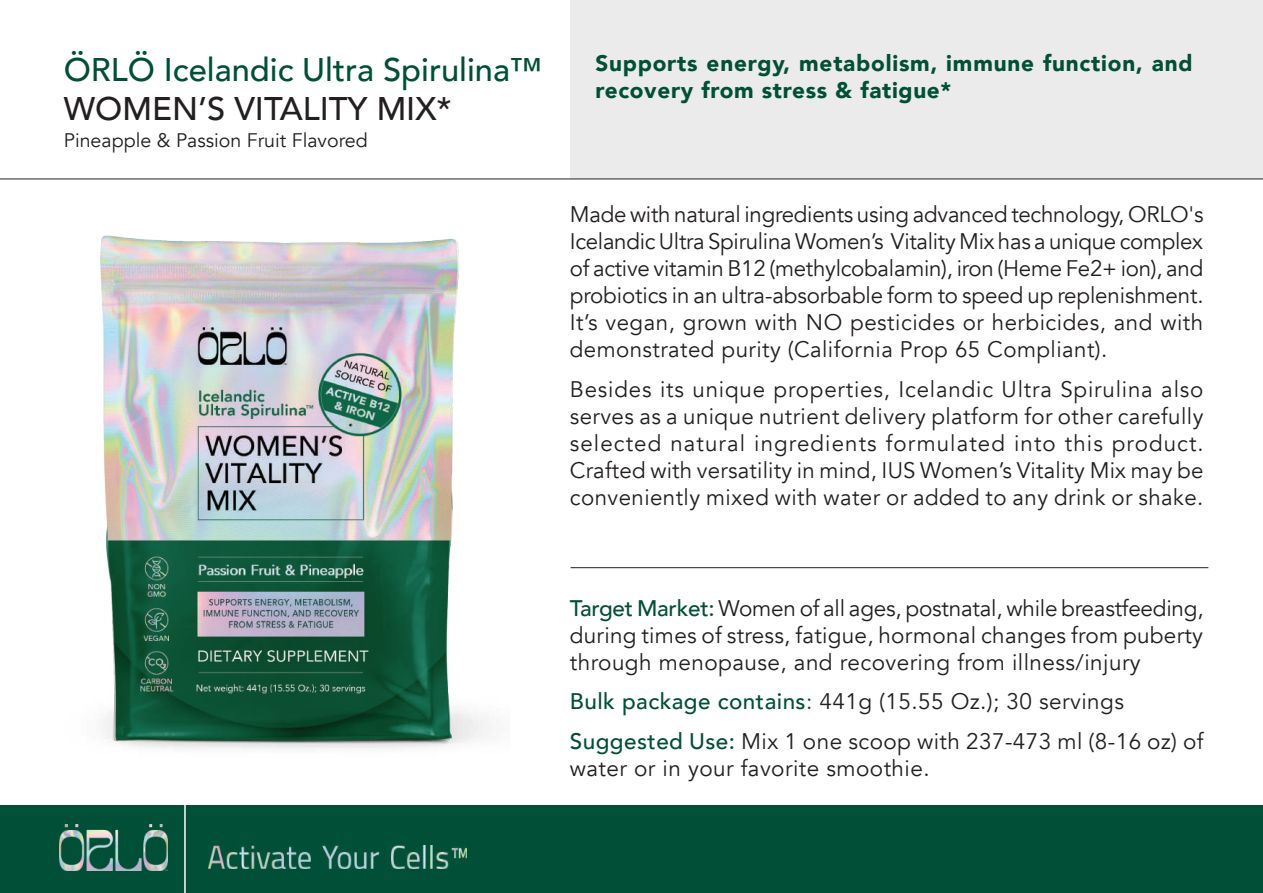
<style>
.page{position:relative;width:1263px;height:893px;background:#fff}
.page>*{position:absolute;margin:0;border:0;box-sizing:border-box;transform-origin:0 0}
.t1{font:500 32.7px "Avenir";color:#004f36}
.t2{font:500 32.7px "Avenir";color:#231f20}
.t3{font:22.5px/27px "Avenir";letter-spacing:.02em;color:#231f20;text-align:justify}
.t4{font:900 22.5px/27px "Avenir";letter-spacing:.035em;color:#004f36}
.t5{font:19.65px "Avenir";color:#231f20}
.s1{font-weight:500;color:#004f36}
.s2{color:#004f36}
</style>
<div class="page">
<div style="left:570px;top:0;width:693px;height:179px;background:#ebebeb"></div>
<hr style="left:570px;top:567px;width:638px;height:1px;background:#231f20">
<img style="left:100px;top:235px;width:393px;height:514px">
<hr style="left:0;top:179px;width:1263px;height:1px;background:#231f20">
<div style="left:0;top:806px;width:1263px;height:87px;background:#004f36"></div>
<img style="left:60px;top:825px;width:108px;height:45px">
<hr style="left:184px;top:801px;width:2px;height:92px;background:#fff">
<img style="left:208px;top:846px;width:258px;height:22px">
<h1 class="t1" style="left:64px;top:42px;width:480px">ÖRLÖ Icelandic Ultra Spirulina™</h1>
<h1 class="t2" style="left:64px;top:81px;width:389px">WOMEN’S VITALITY MIX*</h1>
<p class="t5" style="left:64px;top:128px;width:305px">Pineapple &amp; Passion Fruit Flavored</p>
<p class="t4" style="left:595px;top:49px;width:599px">Supports energy, metabolism, immune function, and recovery from stress &amp; fatigue*</p>
<p class="t3" style="left:570px;top:202px;width:635px">Made with natural ingredients using advanced technology, ORLO's Icelandic Ultra Spirulina Women’s Vitality Mix has a unique complex of active vitamin B12 (methylcobalamin), iron (Heme Fe2+ ion), and probiotics in an ultra-absorbable form to speed up replenishment.<br>It’s vegan, grown with NO pesticides or herbicides, and with demonstrated purity (California Prop 65 Compliant).</p>
<p class="t3" style="left:570px;top:376px;width:635px">Besides its unique properties, Icelandic Ultra Spirulina also serves as a unique nutrient delivery platform for other carefully selected natural ingredients formulated into this product.<br>Crafted with versatility in mind, IUS Women’s Vitality Mix may be conveniently mixed with water or added to any drink or shake.</p>
<p class="t3" style="left:570px;top:595px;width:635px"><span class="s1">Target Market:</span> Women of all ages, postnatal, while breastfeeding, during times of stress, fatigue, hormonal changes from puberty through menopause, and recovering from illness/injury</p>
<p class="t3" style="left:570px;top:682px;width:635px;line-height:39.8px"><span class="s1">Bulk package contains</span><span class="s2">:</span> 441g (15.55 Oz.); 30 servings<br><span class="s1">Suggested Use:</span> Mix 1 one scoop with 237-473 ml (8-16 oz) of</p>
<p class="t3" style="left:570px;top:755px;width:361px">water or in your favorite smoothie.</p>
</div>
